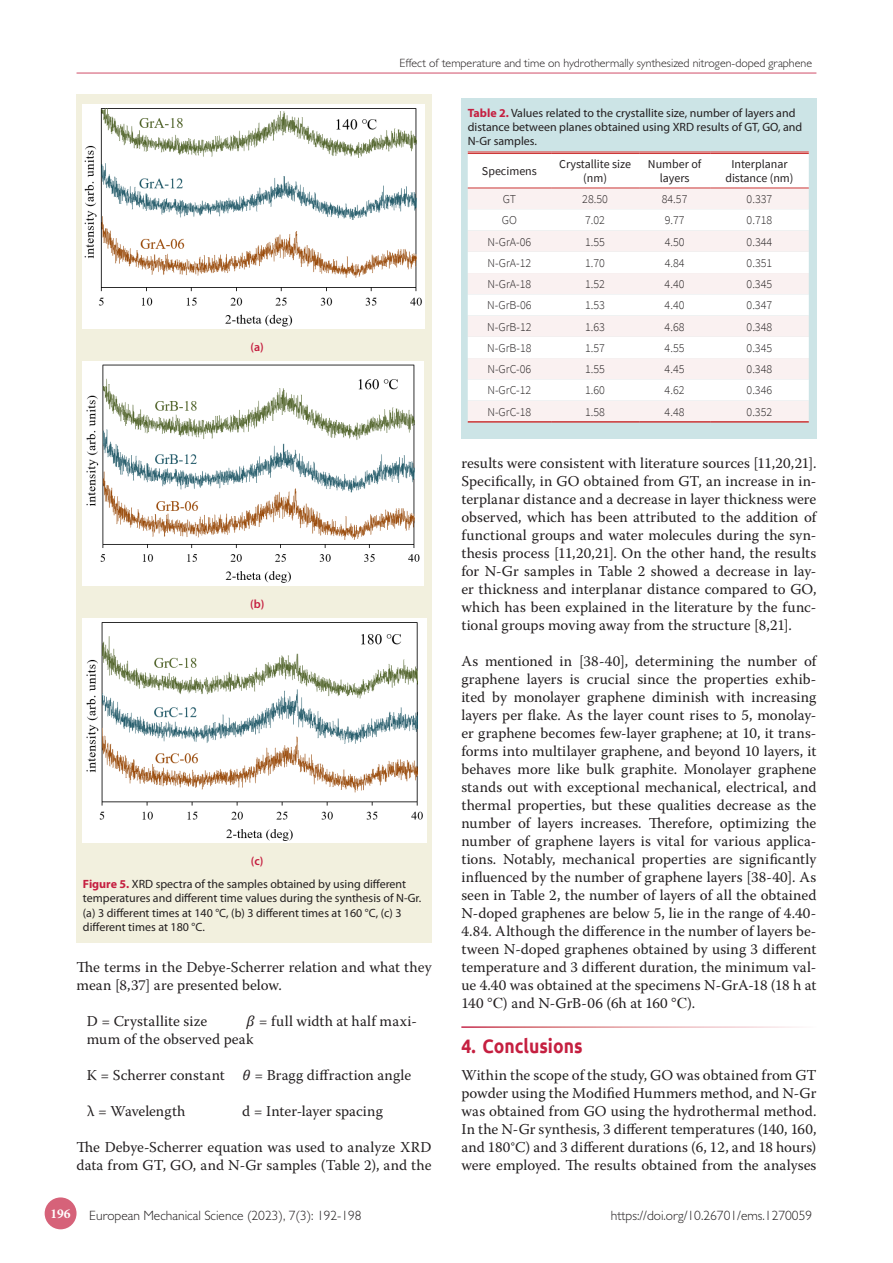
<style>
.page{position:relative;width:893px;height:1263px;background:#fff}
.page>*{position:absolute;margin:0;border:0;box-sizing:border-box;transform-origin:0 0}
.t1{font:700 19.5px "Ubuntu";color:#c51f40;scale:.9 1}
.t2{font:15px/18px "Warnock Pro";letter-spacing:.005em;color:#231f20;text-align:justify}
.t3{font:15px "Warnock Pro";letter-spacing:.025em;color:#231f20}
.t4{font:300 13.5px "Gill Sans";color:#231f20}
.t5{font:700 13.5px "Minion Pro";color:#fff}
.t6{font:12px/14.4px "Myriad Pro";color:#231f20}
.t7{font:300 12px "Source Sans Pro";color:#231f20}
.t8{font:300 12px "Gill Sans";color:#231f20}
.t9{font:12px/14.4px "Source Sans Pro";color:#231f20;text-align:center}
.t10{font:600 12px "Myriad Pro";color:#c51f40}
.s1{font-weight:700;color:#c51f40}
.s2{font-weight:600;color:#c51f40}
.s3{font-family:"Times"}
</style>
<div class="page">
<div style="left:77px;top:94px;width:355px;height:246px;background:#f2f0de"></div>
<div style="left:77px;top:328px;width:355px;height:35px;background:#f2f0de"></div>
<div style="left:77px;top:351px;width:355px;height:245px;background:#f2f0de"></div>
<div style="left:77px;top:585px;width:355px;height:34px;background:#f2f0de"></div>
<div style="left:77px;top:608px;width:355px;height:246px;background:#f2f0de"></div>
<div style="left:77px;top:842px;width:355px;height:34px;background:#f2f0de"></div>
<div style="left:77px;top:865px;width:355px;height:78px;background:#f2f0de"></div>
<img style="left:83px;top:105px;width:341px;height:223px">
<img style="left:83px;top:362px;width:341px;height:223px">
<img style="left:83px;top:619px;width:344px;height:223px">
<div style="left:461px;top:98px;width:356px;height:340px;background:#cce4e6"></div>
<div style="left:468px;top:154px;width:341px;height:34px;background:#fff"></div>
<svg style="left:468px;top:189px;width:341px;height:232px;background:#fbf7f7"></svg>
<hr style="left:468px;top:151px;width:83px;height:2px;background:#cc3636">
<hr style="left:468px;top:153px;width:83px;height:1px;background:#cc3636">
<hr style="left:551px;top:151px;width:88px;height:2px;background:#cc3636">
<hr style="left:551px;top:153px;width:88px;height:1px;background:#cc3636">
<hr style="left:639px;top:151px;width:71px;height:2px;background:#cc3636">
<hr style="left:639px;top:153px;width:71px;height:1px;background:#cc3636">
<hr style="left:710px;top:151px;width:99px;height:2px;background:#cc3636">
<hr style="left:710px;top:153px;width:99px;height:1px;background:#cc3636">
<hr style="left:468px;top:188px;width:83px;height:1px;background:#cc3636">
<hr style="left:551px;top:188px;width:88px;height:1px;background:#cc3636">
<hr style="left:639px;top:188px;width:71px;height:1px;background:#cc3636">
<hr style="left:710px;top:188px;width:99px;height:1px;background:#cc3636">
<hr style="left:468px;top:421px;width:83px;height:2px;background:#cc3636">
<hr style="left:551px;top:421px;width:88px;height:2px;background:#cc3636">
<hr style="left:639px;top:421px;width:71px;height:2px;background:#cc3636">
<hr style="left:710px;top:421px;width:99px;height:2px;background:#cc3636">
<hr style="left:77px;top:72px;width:739px;height:2px;background:#d66279">
<div style="left:45px;top:1197px;width:32px;height:32px;background:#d66279;border-radius:50%"></div>
<p class="t10" style="left:251px;top:339px;width:15px">(a)</p>
<p class="t8" style="left:399px;top:55px;width:414px">Effect of temperature and time on hydrothermally synthesized nitrogen-doped graphene</p>
<p class="t6" style="left:468px;top:105px;width:336px"><span class="s1">Table 2.</span> Values related to the crystallite size, number of layers and distance between planes obtained using XRD results of GT, GO, and<br>N-Gr samples.</p>
<p class="t9" style="left:482px;top:164px;width:56px">Specimens</p>
<p class="t9" style="left:559px;top:156px;width:73px">Crystallite size (nm)</p>
<p class="t9" style="left:648px;top:156px;width:55px">Number of layers</p>
<p class="t9" style="left:725px;top:156px;width:70px">Interplanar distance (nm)</p>
<p class="t7" style="left:503px;top:192px;width:15px">GT</p>
<p class="t7" style="left:582px;top:192px;width:27px">28.50</p>
<p class="t7" style="left:662px;top:192px;width:27px">84.57</p>
<p class="t7" style="left:747px;top:192px;width:27px">0.337</p>
<p class="t7" style="left:502px;top:213px;width:17px">GO</p>
<p class="t7" style="left:585px;top:213px;width:21px">7.02</p>
<p class="t7" style="left:665px;top:213px;width:21px">9.77</p>
<p class="t7" style="left:747px;top:213px;width:27px">0.718</p>
<p class="t7" style="left:488px;top:234px;width:45px">N-GrA-06</p>
<p class="t7" style="left:585px;top:234px;width:21px">1.55</p>
<p class="t7" style="left:665px;top:234px;width:21px">4.50</p>
<p class="t7" style="left:747px;top:234px;width:27px">0.344</p>
<p class="t7" style="left:488px;top:255px;width:45px">N-GrA-12</p>
<p class="t7" style="left:585px;top:255px;width:21px">1.70</p>
<p class="t7" style="left:665px;top:255px;width:21px">4.84</p>
<p class="t7" style="left:747px;top:255px;width:27px">0.351</p>
<p class="t7" style="left:488px;top:277px;width:45px">N-GrA-18</p>
<p class="t7" style="left:585px;top:277px;width:21px">1.52</p>
<p class="t7" style="left:665px;top:277px;width:21px">4.40</p>
<p class="t7" style="left:747px;top:277px;width:27px">0.345</p>
<p class="t7" style="left:487px;top:298px;width:46px">N-GrB-06</p>
<p class="t7" style="left:585px;top:298px;width:21px">1.53</p>
<p class="t7" style="left:665px;top:298px;width:21px">4.40</p>
<p class="t7" style="left:747px;top:298px;width:27px">0.347</p>
<p class="t7" style="left:487px;top:319px;width:46px">N-GrB-12</p>
<p class="t7" style="left:585px;top:319px;width:21px">1.63</p>
<p class="t7" style="left:665px;top:319px;width:21px">4.68</p>
<p class="t7" style="left:747px;top:319px;width:27px">0.348</p>
<p class="t7" style="left:487px;top:340px;width:46px">N-GrB-18</p>
<p class="t7" style="left:585px;top:340px;width:21px">1.57</p>
<p class="t7" style="left:665px;top:340px;width:21px">4.55</p>
<p class="t7" style="left:747px;top:340px;width:27px">0.345</p>
<p class="t7" style="left:487px;top:362px;width:45px">N-GrC-06</p>
<p class="t7" style="left:585px;top:362px;width:21px">1.55</p>
<p class="t7" style="left:665px;top:362px;width:21px">4.45</p>
<p class="t7" style="left:747px;top:362px;width:27px">0.348</p>
<p class="t7" style="left:487px;top:383px;width:45px">N-GrC-12</p>
<p class="t7" style="left:585px;top:383px;width:21px">1.60</p>
<p class="t7" style="left:665px;top:383px;width:21px">4.62</p>
<p class="t7" style="left:747px;top:383px;width:27px">0.346</p>
<p class="t7" style="left:487px;top:404px;width:45px">N-GrC-18</p>
<p class="t7" style="left:585px;top:404px;width:21px">1.58</p>
<p class="t7" style="left:665px;top:404px;width:21px">4.48</p>
<p class="t7" style="left:747px;top:404px;width:27px">0.352</p>
<p class="t10" style="left:250px;top:596px;width:16px">(b)</p>
<p class="t6" style="left:83px;top:849px;width:325px;line-height:23px;text-indent:168px"><span class="s2">(c)<br></span><span class="s1">Figure 5.</span> XRD spectra of the samples obtained by using different</p>
<p class="t6" style="left:83px;top:891px;width:340px">temperatures and different time values during the synthesis of N-Gr. (a) 3 different times at 140 °C, (b) 3 different times at 160 °C, (c) 3 different times at 180 °C.</p>
<p class="t2" style="left:77px;top:958px;width:357px">The terms in the Debye-Scherrer relation and what they mean [8,37] are presented below.</p>
<p class="t2" style="left:87px;top:1012px;width:122px">D = Crystallite size</p>
<p class="t3" style="left:259px;top:1012px;width:160px">= full width at half maxi-</p>
<p class="t2" style="left:87px;top:1030px;width:168px">mum of the observed peak</p>
<p class="t2" style="left:87px;top:1066px;width:140px">K = Scherrer constant</p>
<p class="t2" style="left:254px;top:1066px;width:158px">= Bragg diffraction angle</p>
<p class="t2" style="left:87px;top:1102px;width:100px">λ = Wavelength</p>
<p class="t2" style="left:242px;top:1102px;width:142px">d = Inter-layer spacing</p>
<p class="t2" style="left:77px;top:1138px;width:357px">The Debye-Scherrer equation was used to analyze XRD data from GT, GO, and N-Gr samples (Table 2), and the</p>
<p class="t2" style="left:461px;top:454px;width:357px">results were consistent with literature sources [11,20,21].<br>Specifically, in GO obtained from GT, an increase in in&shy;terplanar distance and a decrease in layer thickness were observed, which has been attributed to the addition of functional groups and water molecules during the syn&shy;thesis process [11,20,21]. On the other hand, the results for N-Gr samples in Table 2 showed a decrease in lay&shy;er thickness and interplanar distance compared to GO, which has been explained in the literature by the func&shy;tional groups moving away from the structure [8,21].</p>
<p class="t2" style="left:461px;top:652px;width:357px">As mentioned in [38-40], determining the number of graphene layers is crucial since the properties exhib&shy;ited by monolayer graphene diminish with increasing layers per flake. As the layer count rises to 5, monolay&shy;er graphene becomes few-layer graphene; at 10, it trans&shy;forms into multilayer graphene, and beyond 10 layers, it behaves more like bulk graphite. Monolayer graphene stands out with exceptional mechanical, electrical, and thermal properties, but these qualities decrease as the number of layers increases. Therefore, optimizing the number of graphene layers is vital for various applica&shy;tions. Notably, mechanical properties are significantly influenced by the number of graphene layers [38-40]. As seen in Table 2, the number of layers of all the obtained N-doped graphenes are below 5, lie in the range of 4.40- 4.84. Although the difference in the number of layers be&shy;tween N-doped graphenes obtained by using 3 different temperature and 3 different duration, the minimum val&shy;ue 4.40 was obtained at the specimens N-GrA-18 (18 h at 140 <span class="s3">℃</span>) and N-GrB-06 (6h at 160 <span class="s3">℃</span>).</p>
<h1 class="t1" style="left:461px;top:1035px;width:136px">4. Conclusions</h1>
<p class="t2" style="left:461px;top:1066px;width:357px">Within the scope of the study, GO was obtained from GT powder using the Modified Hummers method, and N-Gr was obtained from GO using the hydrothermal method.<br>In the N-Gr synthesis, 3 different temperatures (140, 160, and 180°C) and 3 different durations (6, 12, and 18 hours) were employed. The results obtained from the analyses</p>
<p class="t5" style="left:50px;top:1204px;width:22px">196</p>
<p class="t4" style="left:611px;top:1207px;width:203px">https://doi.org/10.26701/ems.1270059</p>
<p class="t4" style="left:89px;top:1207px;width:274px">European Mechanical Science (2023), 7(3): 192-198</p>
</div>
